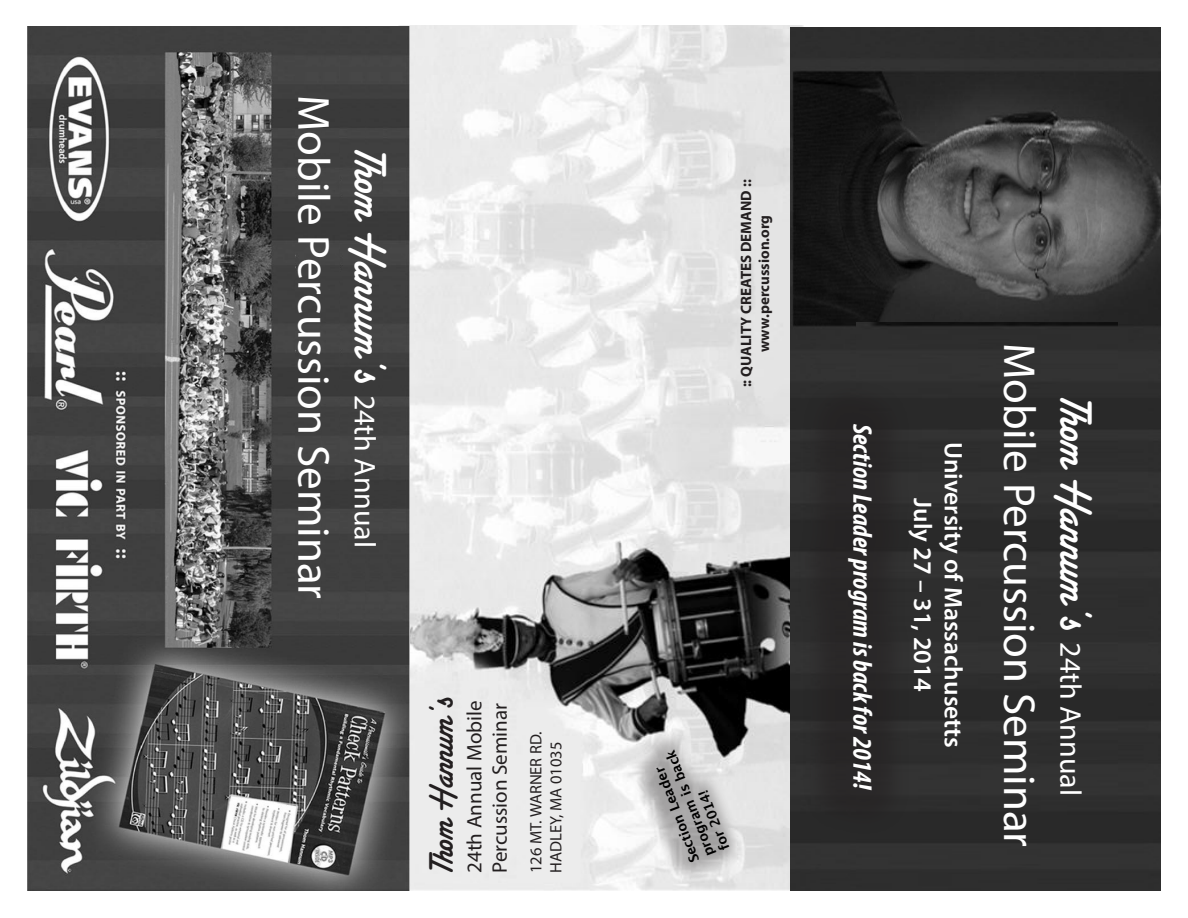
<style>
.page{position:relative;width:1188px;height:918px;background:#fff}
.page>*{position:absolute;margin:0;border:0;box-sizing:border-box;transform-origin:0 0}
.t1{font:48px "Santa Fe Let Plain";color:#fff}
.t2{font:45px "Myriad Pro";color:#fff}
.t3{font:36px "Santa Fe Let Plain";color:#231f20}
.t4{font:italic 700 condensed 27px "Myriad Pro";color:#fff}
.t5{font:600 25.5px/30.6px "Myriad Pro";color:#fff;text-align:center}
.t6{font:21px/25.2px "Myriad Pro";color:#231f20}
.t7{font:16.5px/19.8px "Myriad Pro";color:#231f20}
.t8{font:700 15px/18px "Myriad Pro";color:#231f20;text-align:center}
.t9{font:700 13.5px/16.2px "Lucida Grande";color:#000}
.s1{font-family:"Myriad Pro";font-size:30px}
</style>
<div class="page">
<img style="left:397px;top:26px;width:406px;height:865px">
<img style="left:790px;top:27px;width:371px;height:864px">
<div style="left:857px;top:322px;width:261px;height:569px;background:#2e2e2e"></div>
<div style="left:797px;top:380px;width:113px;height:455px;background:#2a2828"></div>
<div style="left:629px;top:728px;width:115px;height:155px;background:#231f20;opacity:.31"></div>
<img style="left:28px;top:27px;width:382px;height:864px">
<div style="left:364px;top:27px;width:18px;height:621px;background:#404040"></div>
<div style="left:340px;top:27px;width:24px;height:621px;background:#404040"></div>
<div style="left:320px;top:27px;width:18px;height:621px;background:#404040"></div>
<div style="left:296px;top:27px;width:24px;height:621px;background:#404040"></div>
<p class="t2" style="left:341px;top:95px;width:506px;rotate:90deg">Mobile Percussion Seminar</p>
<p class="t2" style="left:350px;top:95px;width:506px;rotate:90deg">Mobile Percussion Seminar</p>
<p class="t1" style="left:399px;top:146px;width:404px;rotate:90deg">Thom Hannum’s <span class="s1">24th Annual</span></p>
<p class="t3" style="left:419px;top:874px;width:180px;rotate:-90deg">Thom Hannum’s</p>
<p class="t6" style="left:462px;top:873px;width:174px;rotate:-90deg">24th Annual Mobile<br>Percussion Seminar</p>
<p class="t7" style="left:526px;top:873px;width:143px;rotate:-90deg">126 MT. WARNER RD.<br>HADLEY, MA 01035</p>
<p class="t8" style="left:737px;top:387px;width:209px;rotate:-90deg">:: QUALITY CREATES DEMAND :: www.percussion.org</p>
<p class="t9" style="left:688px;top:864px;width:115px;rotate:-111deg">Section Leader program is back for 2014!</p>
<p class="t4" style="left:879px;top:424px;width:368px;rotate:90deg">Section Leader program is back for 2014!</p>
<p class="t5" style="left:969px;top:442px;width:308px;rotate:90deg">University of Massachusetts<br>July 27 – 31, 2014</p>
<p class="t2" style="left:1047px;top:343px;width:506px;rotate:90deg">Mobile Percussion Seminar</p>
<p class="t1" style="left:1105px;top:394px;width:404px;rotate:90deg">Thom Hannum’s <span class="s1">24th Annual</span></p>
</div>
